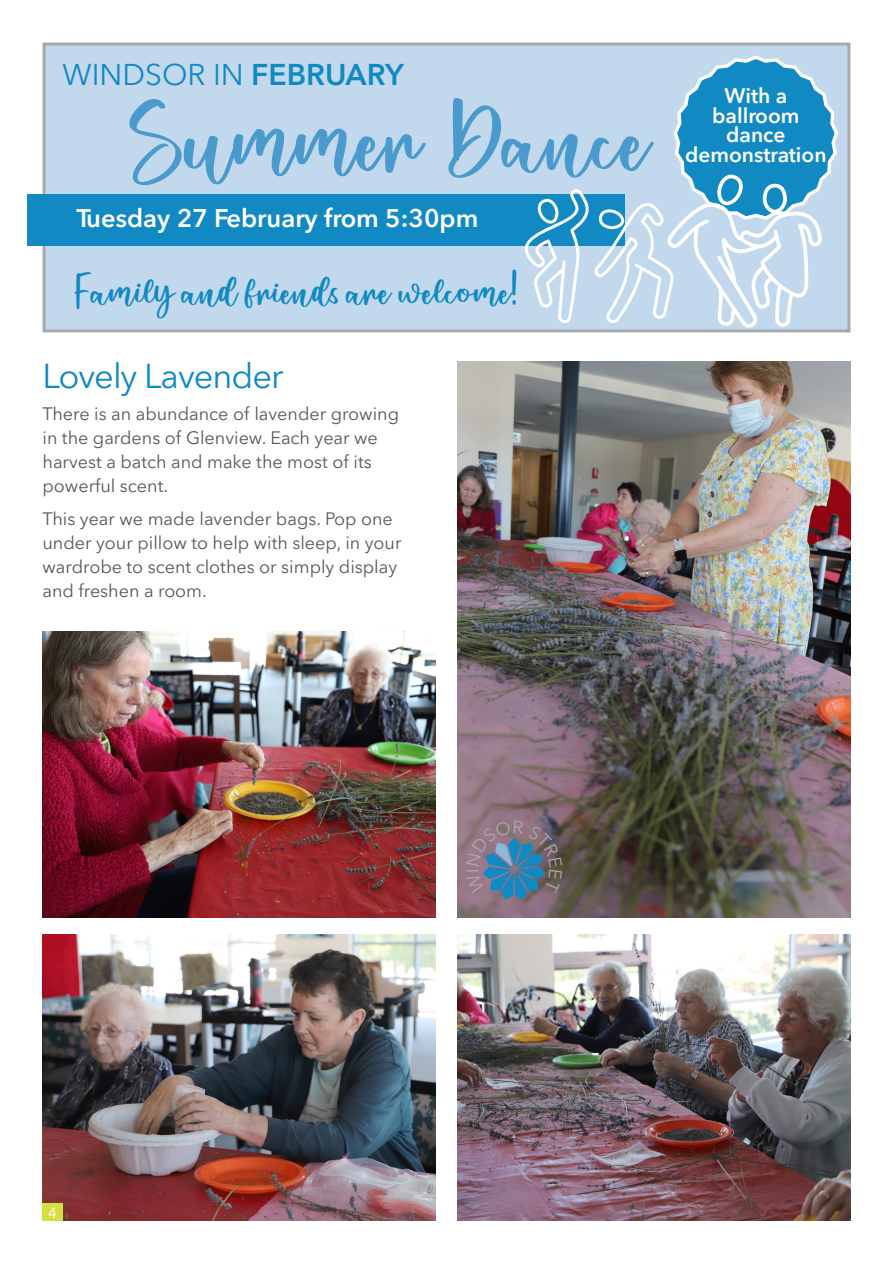
<style>
.page{position:relative;width:893px;height:1263px;background:#fff}
.page>*{position:absolute;margin:0;border:0;box-sizing:border-box;transform-origin:0 0}
.t1{font:117px "Midlake";color:#4a9acd}
.t2{font:48px "Midlake";color:#1189c3}
.W_Heading_1{font:34.5px "Avenir Next LT Pro";letter-spacing:-.03em;color:#1189c3}
.t3{font:30px "Avenir Next LT Pro";color:#1189c3}
.t4{font:600 25.5px "Avenir Next LT Pro";color:#fff}
.t5{font:600 21px/19.5px "Avenir Next LT Pro";color:#fff;text-align:center}
.t6{font:18px/24px "Avenir Next LT Pro";color:#57585a}
.t7{font:15px "Avenir Next LT Pro";color:#fff}
.s1{font-weight:600}
</style>
<div class="page">
<img style="left:43px;top:934px;width:393px;height:286px">
<img style="left:457px;top:934px;width:393px;height:286px">
<img style="left:457px;top:361px;width:393px;height:556px">
<div style="left:43px;top:1203px;width:20px;height:17px;background:#d5df3e"></div>
<img style="left:43px;top:631px;width:393px;height:286px">
<div style="left:44px;top:44px;width:805px;height:287px;background:#c2d8ed"></div>
<div style="left:43px;top:43px;width:807px;height:289px;border:3px solid #a8a9ad"></div>
<div style="left:28px;top:194px;width:597px;height:52px;background:#1189c3"></div>
<svg style="left:525px;top:189px;width:64px;height:134px"></svg>
<svg style="left:595px;top:55px;width:243px;height:273px"></svg>
<svg style="left:466px;top:820px;width:96px;height:79px;background:#68748b"></svg>
<p class="t3" style="left:63px;top:57px;width:343px">WINDSOR IN <span class="s1">FEBRUARY</span></p>
<p class="t1" style="left:123px;top:41px;width:529px">Summer Dance</p>
<p class="t4" style="left:77px;top:202px;width:403px">Tuesday 27 February from 5:30pm</p>
<p class="t2" style="left:72px;top:251px;width:446px">Family and friends are welcome!</p>
<p class="W_Heading_1" style="left:43px;top:355px;width:243px">Lovely Lavender</p>
<p class="t6" style="left:43px;top:402px;width:358px">There is an abundance of lavender growing in the gardens of Glenview. Each year we harvest a batch and make the most of its powerful scent.</p>
<p class="t6" style="left:43px;top:506px;width:360px">This year we made lavender bags. Pop one under your pillow to help with sleep, in your wardrobe to scent clothes or simply display and freshen a room.</p>
<p class="t5" style="left:685px;top:86px;width:143px">With a ballroom dance demonstration</p>
<p class="t7" style="left:48px;top:1203px;width:10px">4</p>
</div>
